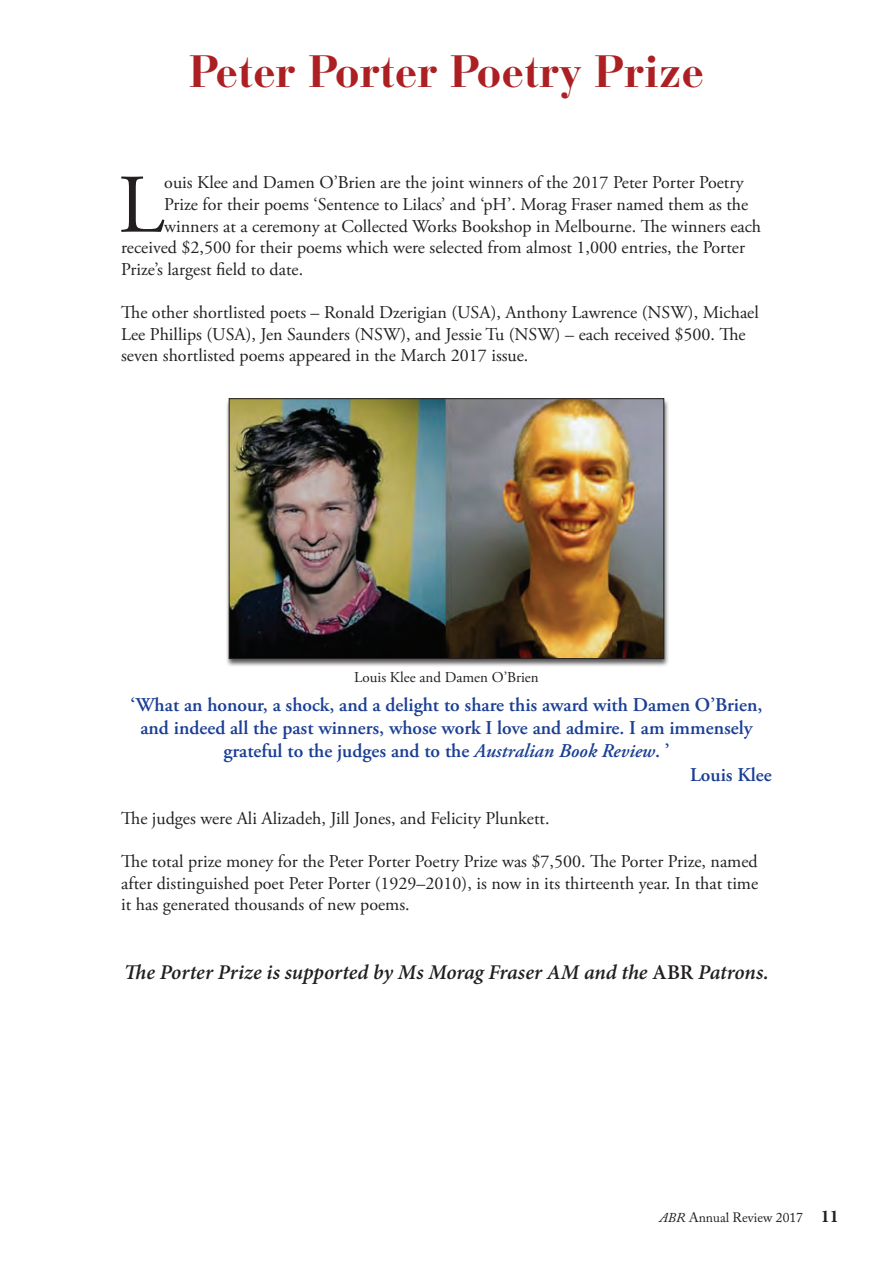
<style>
.page{position:relative;width:893px;height:1263px;background:#fff}
.page>*{position:absolute;margin:0;border:0;box-sizing:border-box;transform-origin:0 0}
.t1{font:83.1px "Adobe Garamond Pro";color:#231f20}
.t2{font:700 45px "Bauer Bodoni Std";color:#ac1f22}
.t3{font:italic 600 21px "Minion Pro";letter-spacing:-.005em;color:#231f20}
.t4{font:600 19.5px "Adobe Garamond Pro";color:#1b3f94}
.t5{font:18px/21.6px "Adobe Garamond Pro";color:#231f20}
.t6{font:15px "Adobe Garamond Pro";color:#231f20}
.t7{font:13.5px "Adobe Caslon Pro";color:#231f20}
.s1{font-style:italic}
.s2{font-style:normal}
.s3{font-family:"Minion Pro";font-weight:700;font-size:18px}
</style>
<div class="page">
<div style="left:226px;top:398px;width:443px;height:269px;background:#231f20;opacity:.75"></div>
<img style="left:231px;top:400px;width:431px;height:257px">
<div style="left:229px;top:398px;width:435px;height:261px;border:1px solid #231f20"></div>
<h2 class="t2" style="left:189px;top:44px;width:517px">Peter Porter Poetry Prize</h2>
<h1 class="t1" style="left:118px;top:155px;width:47px">L</h1>
<p class="t5" style="left:164px;top:173px;width:581px">ouis Klee and Damen O’Brien are the joint winners of the 2017 Peter Porter Poetry</p>
<p class="t5" style="left:164px;top:194px;width:586px">Prize for their poems ‘Sentence to Lilacs’ and ‘pH’. Morag Fraser named them as the</p>
<p class="t5" style="left:164px;top:216px;width:598px">winners at a ceremony at Collected Works Bookshop in Melbourne. The winners each</p>
<p class="t5" style="left:121px;top:237px;width:625px">received $2,500 for their poems which were selected from almost 1,000 entries, the Porter</p>
<p class="t5" style="left:121px;top:259px;width:183px">Prize’s largest field to date.</p>
<p class="t5" style="left:121px;top:302px;width:639px">The other shortlisted poets – Ronald Dzerigian (USA), Anthony Lawrence (NSW), Michael<br>Lee Phillips (USA), Jen Saunders (NSW), and Jessie Tu (NSW) – each received $500. The seven shortlisted poems appeared in the March 2017 issue.</p>
<p class="t6" style="left:354px;top:669px;width:186px">Louis Klee and Damen O’Brien</p>
<p class="t4" style="left:131px;top:693px;width:633px">‘What an honour, a shock, and a delight to share this award with Damen O’Brien,</p>
<p class="t4" style="left:140px;top:716px;width:614px">and indeed all the past winners, whose work I love and admire. I am immensely</p>
<p class="t4" style="left:223px;top:740px;width:448px">grateful to the judges and to the <span class="s1">Australian Book Review</span>. ’</p>
<p class="t4" style="left:690px;top:763px;width:83px">Louis Klee</p>
<p class="t5" style="left:121px;top:808px;width:430px">The judges were Ali Alizadeh, Jill Jones, and Felicity Plunkett.</p>
<p class="t5" style="left:121px;top:851px;width:639px;text-align:justify">The total prize money for the Peter Porter Poetry Prize was $7,500. The Porter Prize, named after distinguished poet Peter Porter (1929–2010), is now in its thirteenth year. In that time it has generated thousands of new poems.</p>
<p class="t3" style="left:124px;top:957px;width:646px">The Porter Prize is supported by Ms Morag Fraser AM and the <span class="s2">ABR</span> Patrons.</p>
<p class="t7" style="left:659px;top:1209px;width:181px"><span class="s1">ABR</span> Annual Review 2017 <span class="s3">11</span></p>
</div>
